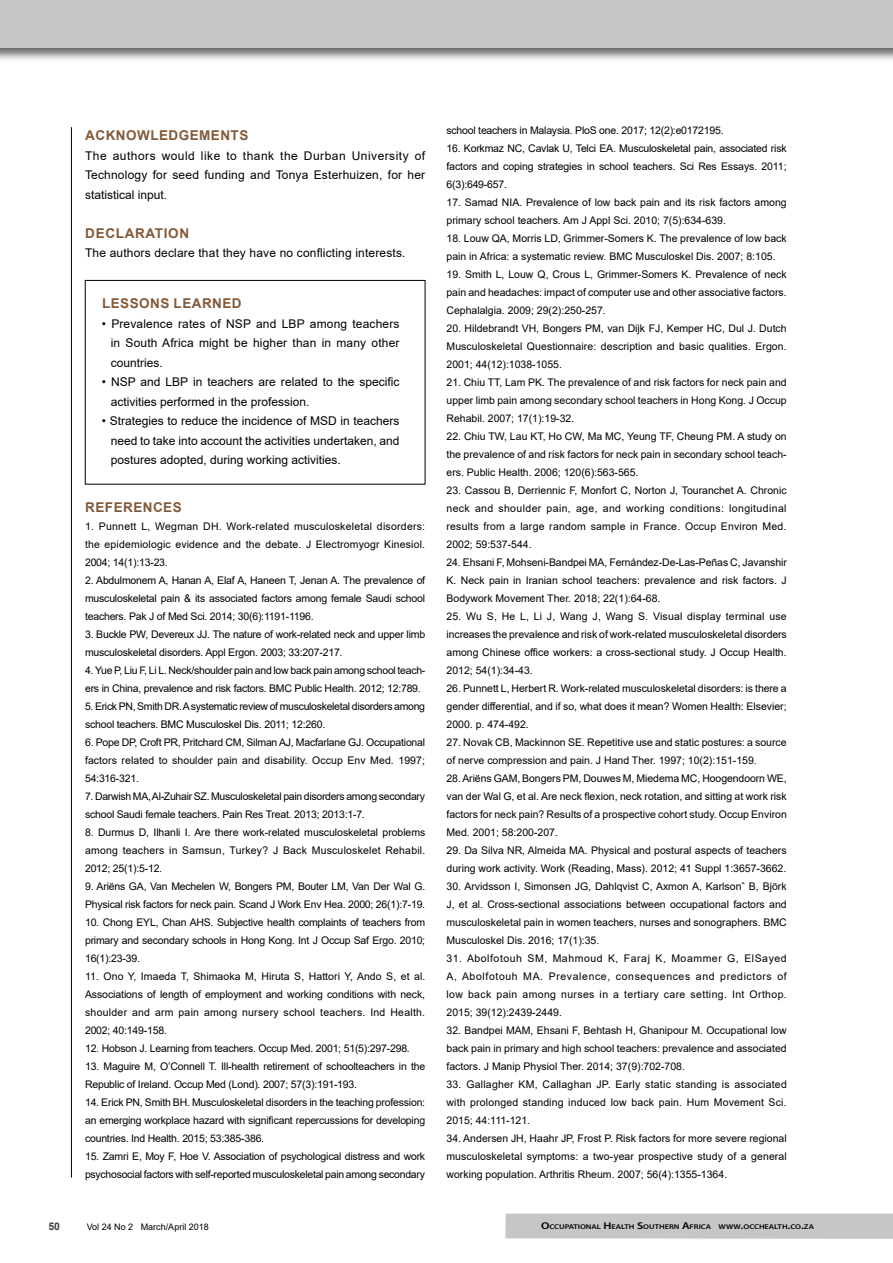
<style>
.page{position:relative;width:893px;height:1263px;background:#fff}
.page>*{position:absolute;margin:0;border:0;box-sizing:border-box;transform-origin:0 0}
.t1{font:700 13.5px "Arial";letter-spacing:.035em;color:#835a39}
.t2{font:12px/19.5px "Arial";color:#000;text-align:justify}
.t3{font:10.5px/18px "Arial";color:#000;text-align:justify}
.t4{font:10.5px/18px "Arial";letter-spacing:-.02em;color:#000}
.t5{font:10.5px/18px "Arial";letter-spacing:-.03em;color:#000}
.t6{font:10.5px/18px "Arial";letter-spacing:-.025em;color:#000}
.t7{font:700 10.5px "Arial";color:#414042}
.t8{font:9px "Arial";color:#000}
.t9{font:600 6.9px "Myriad Pro";color:#000;scale:1.21 1}
.s1{font-size:9.9px}
</style>
<div class="page">
<div style="left:0;top:0;width:893px;height:62px;background:#000;opacity:.6"></div>
<div style="left:0;top:0;width:893px;height:48px;background:#c4c6c8"></div>
<svg style="left:505px;top:1213px;width:388px;height:26px;background:#c6c8ca"></svg>
<div style="left:85px;top:280px;width:340px;height:204px;border:1px solid #000"></div>
<hr style="left:71px;top:127px;width:1px;height:1050px;background:#000">
<p class="t1" style="left:85px;top:126px;width:165px">ACKNOWLEDGEMENTS</p>
<p class="t2" style="left:85px;top:146px;width:342px">The authors would like to thank the Durban University of Technology for seed funding and Tonya Esterhuizen, for her statistical input.</p>
<p class="t1" style="left:85px;top:224px;width:105px">DECLARATION</p>
<p class="t2" style="left:85px;top:243px;width:322px">The authors declare that they have no conflicting interests.</p>
<p class="t1" style="left:102px;top:294px;width:141px">LESSONS LEARNED</p>
<p class="t2" style="left:111px;top:314px;width:290px;text-indent:-9px">• Prevalence rates of NSP and LBP among teachers in South Africa might be higher than in many other countries.</p>
<p class="t2" style="left:111px;top:372px;width:290px;text-indent:-9px">• NSP and LBP in teachers are related to the specific activities performed in the profession.</p>
<p class="t2" style="left:111px;top:411px;width:290px;text-indent:-9px">• Strategies to reduce the incidence of MSD in teachers need to take into account the activities undertaken, and postures adopted, during working activities.</p>
<p class="t1" style="left:85px;top:498px;width:98px">REFERENCES</p>
<p class="t3" style="left:85px;top:517px;width:342px">1. Punnett L, Wegman DH. Work-related musculoskeletal disorders: the epidemiologic evidence and the debate. J Electromyogr Kinesiol.<br>2004; 14(1):13-23.</p>
<p class="t3" style="left:85px;top:571px;width:342px">2. Abdulmonem A, Hanan A, Elaf A, Haneen T, Jenan A. The prevalence of musculoskeletal pain &amp; its associated factors among female Saudi school teachers. Pak J of Med Sci. 2014; 30(6):1191-1196.</p>
<p class="t4" style="left:85px;top:625px;width:342px">3. Buckle PW, Devereux JJ. The nature of work-related neck and upper limb musculoskeletal disorders. Appl Ergon. 2003; 33:207-217.</p>
<p class="t4" style="left:85px;top:661px;width:342px">4. Yue P, Liu F, Li L. Neck/shoulder pain and low back pain among school teach&shy;ers in China, prevalence and risk factors. BMC Public Health. 2012; 12:789.</p>
<p class="t5" style="left:85px;top:697px;width:341px">5. Erick PN, Smith DR. A systematic review of musculoskeletal disorders among school teachers. BMC Musculoskel Dis. 2011; 12:260.</p>
<p class="t3" style="left:85px;top:733px;width:342px">6. Pope DP, Croft PR, Pritchard CM, Silman AJ, Macfarlane GJ. Occupational factors related to shoulder pain and disability. Occup Env Med. 1997; 54:316-321.</p>
<p class="t5" style="left:85px;top:787px;width:341px">7. Darwish MA, Al-Zuhair SZ. Musculoskeletal pain disorders among secondary school Saudi female teachers. Pain Res Treat. 2013; 2013:1-7.</p>
<p class="t3" style="left:85px;top:823px;width:342px">8. Durmus D, Ilhanli I. Are there work-related musculoskeletal problems among teachers in Samsun, Turkey? J Back Musculoskelet Rehabil.<br>2012; 25(1):5-12.</p>
<p class="t4" style="left:85px;top:877px;width:342px">9. Ariëns GA, Van Mechelen W, Bongers PM, Bouter LM, Van Der Wal G.<br>Physical risk factors for neck pain. Scand J Work Env Hea. 2000; 26(1):7-19.</p>
<p class="t3" style="left:85px;top:913px;width:342px">10. Chong EYL, Chan AHS. Subjective health complaints of teachers from primary and secondary schools in Hong Kong. Int J Occup Saf Ergo. 2010; 16(1):23-39.</p>
<p class="t3" style="left:85px;top:967px;width:342px">11. Ono Y, Imaeda T, Shimaoka M, Hiruta S, Hattori Y, Ando S, et al.<br>Associations of length of employment and working conditions with neck, shoulder and arm pain among nursery school teachers. Ind Health.<br>2002; 40:149-158.</p>
<p class="t4" style="left:85px;top:1039px;width:326px">12. Hobson J. Learning from teachers. Occup Med. 2001; 51(5):297-298.</p>
<p class="t3" style="left:85px;top:1057px;width:342px">13. Maguire M, O’Connell T. Ill-health retirement of schoolteachers in the<br>Republic of Ireland. Occup Med (Lond). 2007; 57(3):191-193.</p>
<p class="t3" style="left:85px;top:1093px;width:342px">14. Erick PN, Smith BH. Musculoskeletal disorders in the teaching profession: an emerging workplace hazard with significant repercussions for developing countries. Ind Health. 2015; 53:385-386.</p>
<p class="t6" style="left:85px;top:1147px;width:342px">15. Zamri E, Moy F, Hoe V. Association of psychological distress and work psychosocial factors with self-reported musculoskeletal pain among secondary</p>
<p class="t4" style="left:446px;top:121px;width:279px">school teachers in Malaysia. PloS one. 2017; 12(2):e0172195.</p>
<p class="t3" style="left:446px;top:139px;width:342px">16. Korkmaz NC, Cavlak U, Telci EA. Musculoskeletal pain, associated risk factors and coping strategies in school teachers. Sci Res Essays. 2011; 6(3):649-657.</p>
<p class="t3" style="left:446px;top:193px;width:342px">17. Samad NIA. Prevalence of low back pain and its risk factors among primary school teachers. Am J Appl Sci. 2010; 7(5):634-639.</p>
<p class="t3" style="left:446px;top:229px;width:342px">18. Louw QA, Morris LD, Grimmer-Somers K. The prevalence of low back pain in Africa: a systematic review. BMC Musculoskel Dis. 2007; 8:105.</p>
<p class="t3" style="left:446px;top:265px;width:342px">19. Smith L, Louw Q, Crous L, Grimmer-Somers K. Prevalence of neck pain and headaches: impact of computer use and other associative factors.<br>Cephalalgia. 2009; 29(2):250-257.</p>
<p class="t3" style="left:446px;top:319px;width:342px">20. Hildebrandt VH, Bongers PM, van Dijk FJ, Kemper HC, Dul J. Dutch Musculoskeletal Questionnaire: description and basic qualities. Ergon.<br>2001; 44(12):1038-1055.</p>
<p class="t3" style="left:446px;top:373px;width:342px">21. Chiu TT, Lam PK. The prevalence of and risk factors for neck pain and upper limb pain among secondary school teachers in Hong Kong. J Occup Rehabil. 2007; 17(1):19-32.</p>
<p class="t3" style="left:446px;top:427px;width:342px">22. Chiu TW, Lau KT, Ho CW, Ma MC, Yeung TF, Cheung PM. A study on the prevalence of and risk factors for neck pain in secondary school teach&shy;ers. Public Health. 2006; 120(6):563-565.</p>
<p class="t3" style="left:446px;top:481px;width:342px">23. Cassou B, Derriennic F, Monfort C, Norton J, Touranchet A. Chronic neck and shoulder pain, age, and working conditions: longitudinal results from a large random sample in France. Occup Environ Med.<br>2002; 59:537-544.</p>
<p class="t3" style="left:446px;top:553px;width:342px">24. Ehsani F, Mohseni-Bandpei MA, Fernández-De-Las-Peñas C, Javanshir K. Neck pain in Iranian school teachers: prevalence and risk factors. J Bodywork Movement Ther. 2018; 22(1):64-68.</p>
<p class="t3" style="left:446px;top:607px;width:342px">25. Wu S, He L, Li J, Wang J, Wang S. Visual display terminal use increases the prevalence and risk of work-related musculoskeletal disorders among Chinese office workers: a cross-sectional study. J Occup Health.<br>2012; 54(1):34-43.</p>
<p class="t3" style="left:446px;top:679px;width:342px">26. Punnett L, Herbert R. Work-related musculoskeletal disorders: is there a gender differential, and if so, what does it mean? Women Health: Elsevier; 2000. p. 474-492.</p>
<p class="t3" style="left:446px;top:733px;width:342px">27. Novak CB, Mackinnon SE. Repetitive use and static postures: a source of nerve compression and pain. J Hand Ther. 1997; 10(2):151-159.</p>
<p class="t3" style="left:446px;top:769px;width:342px">28. Ariëns GAM, Bongers PM, Douwes M, Miedema MC, Hoogendoorn WE, van der Wal G, et al. Are neck flexion, neck rotation, and sitting at work risk factors for neck pain? Results of a prospective cohort study. Occup Environ Med. 2001; 58:200-207.</p>
<p class="t3" style="left:446px;top:841px;width:342px">29. Da Silva NR, Almeida MA. Physical and postural aspects of teachers during work activity. Work (Reading, Mass). 2012; 41 Suppl 1:3657-3662.</p>
<p class="t3" style="left:446px;top:877px;width:342px">30. Arvidsson I, Simonsen JG, Dahlqvist C, Axmon A, Karlsonˆ B, Björk J, et al. Cross-sectional associations between occupational factors and musculoskeletal pain in women teachers, nurses and sonographers. BMC Musculoskel Dis. 2016; 17(1):35.</p>
<p class="t3" style="left:446px;top:949px;width:342px">31. Abolfotouh SM, Mahmoud K, Faraj K, Moammer G, ElSayed A, Abolfotouh MA. Prevalence, consequences and predictors of low back pain among nurses in a tertiary care setting. Int Orthop.<br>2015; 39(12):2439-2449.</p>
<p class="t3" style="left:446px;top:1021px;width:342px">32. Bandpei MAM, Ehsani F, Behtash H, Ghanipour M. Occupational low back pain in primary and high school teachers: prevalence and associated factors. J Manip Physiol Ther. 2014; 37(9):702-708.</p>
<p class="t3" style="left:446px;top:1075px;width:342px">33. Gallagher KM, Callaghan JP. Early static standing is associated with prolonged standing induced low back pain. Hum Movement Sci.<br>2015; 44:111-121.</p>
<p class="t3" style="left:446px;top:1129px;width:342px">34. Andersen JH, Haahr JP, Frost P. Risk factors for more severe regional musculoskeletal symptoms: a two-year prospective study of a general working population. Arthritis Rheum. 2007; 56(4):1355-1364.</p>
<p class="t7" style="left:48px;top:1219px;width:13px">50</p>
<p class="t8" style="left:87px;top:1220px;width:124px">Vol 24 No 2 March/April 2018</p>
<p class="t9" style="left:541px;top:1222px;width:227px"><span class="s1">O</span>CCUPATIONAL <span class="s1">H</span>EALTH <span class="s1">S</span>OUTHERN <span class="s1">A</span>FRICA WWW<span class="s1">.</span>OCCHEALTH<span class="s1">.</span>CO<span class="s1">.</span>ZA</p>
</div>
